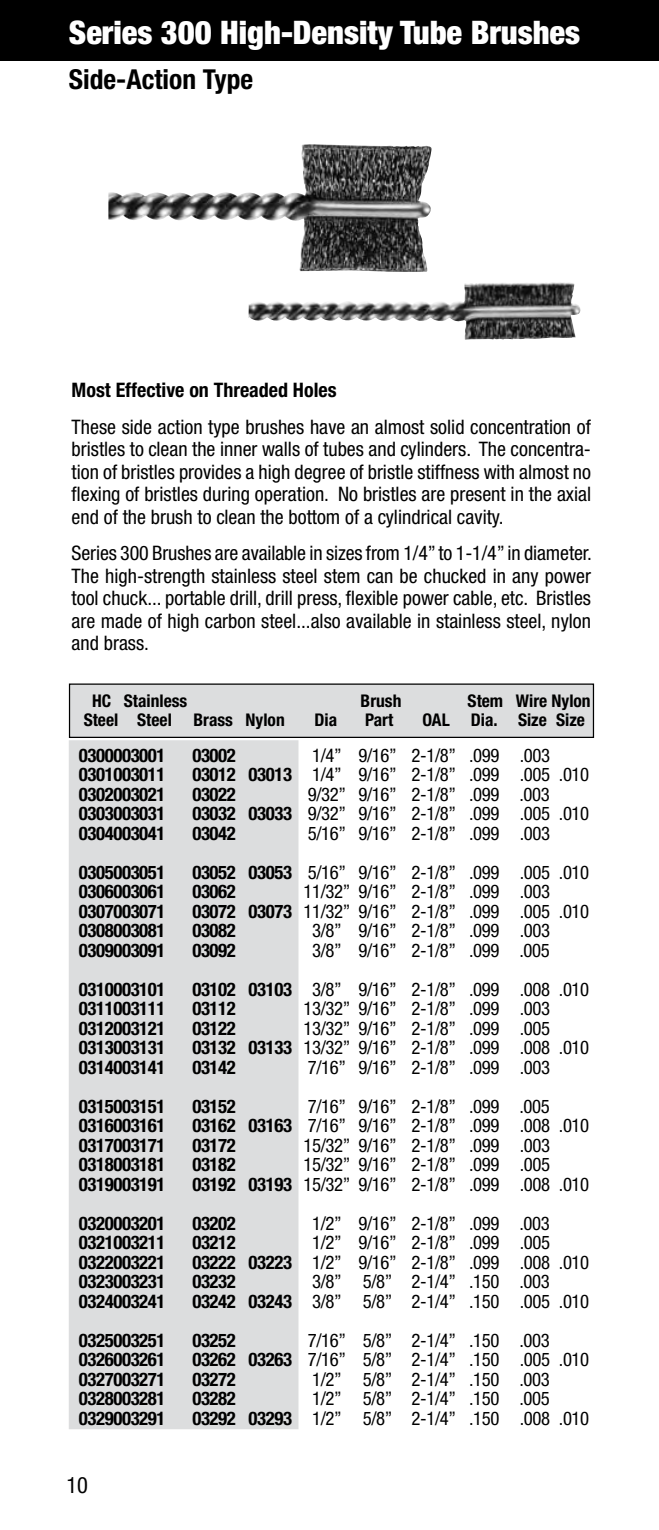
<style>
.page{position:relative;width:659px;height:1530px;background:#fff}
.page>*{position:absolute;margin:0;border:0;box-sizing:border-box;transform-origin:0 0}
.t1{font:900 condensed 32.5px "Helvetica Neue";color:#fff}
.t2{font:700 condensed 27.5px "Helvetica Neue";color:#000}
.t3{font:condensed 22.5px "Helvetica Neue";color:#000}
.t4{font:condensed 20px/22.5px "Helvetica Neue";color:#000;text-align:justify}
.t5{font:700 condensed 20px "Helvetica Neue";color:#000}
.t6{font:condensed 18.75px "Helvetica Neue";letter-spacing:-.02em;color:#000}
.t7{font:700 condensed 18.75px "Helvetica Neue";letter-spacing:-.02em;color:#000}
.t8{font:700 condensed 17.5px "Helvetica Neue";color:#000}
.s1{font-weight:700}
</style>
<div class="page">
<div style="left:0;top:0;width:659px;height:60px;background:#000"></div>
<img style="left:108px;top:144px;width:324px;height:128px">
<img style="left:248px;top:282px;width:309px;height:58px">
<div style="left:69px;top:740px;width:229px;height:689px;background:#dcddde"></div>
<div style="left:69px;top:684px;width:524px;height:53px;background:#dcddde"></div>
<div style="left:69px;top:684px;width:525px;height:54px;border:1px solid #000"></div>
<h1 class="t1" style="left:69px;top:13px;width:513px">Series 300 High-Density Tube Brushes</h1>
<h2 class="t2" style="left:69px;top:62px;width:186px">Side-Action Type</h2>
<p class="t5" style="left:72px;top:377px;width:266px">Most Effective on Threaded Holes</p>
<p class="t4" style="left:72px;top:415px;width:521px">These side action type brushes have an almost solid concentration of bristles to clean the inner walls of tubes and cylinders. The concentra&shy;tion of bristles provides a high degree of bristle stiffness with almost no flexing of bristles during operation. No bristles are present in the axial end of the brush to clean the bottom of a cylindrical cavity.</p>
<p class="t4" style="left:72px;top:542px;width:522px">Series 300 Brushes are available in sizes from 1/4” to 1-1/4” in diameter.<br>The high-strength stainless steel stem can be chucked in any power tool chuck... portable drill, drill press, flexible power cable, etc. Bristles are made of high carbon steel...also available in stainless steel, nylon and brass.</p>
<p class="t8" style="left:92px;top:690px;width:97px">HC Stainless</p>
<p class="t8" style="left:360px;top:690px;width:42px">Brush</p>
<p class="t8" style="left:467px;top:690px;width:125px">Stem Wire Nylon</p>
<p class="t8" style="left:84px;top:709px;width:203px">Steel Steel Brass Nylon</p>
<p class="t8" style="left:314px;top:709px;width:24px">Dia</p>
<p class="t8" style="left:365px;top:709px;width:30px">Part</p>
<p class="t8" style="left:422px;top:709px;width:164px">OAL Dia. Size Size</p>
<p class="t7" style="left:79px;top:744px;width:88px">0300003001</p>
<p class="t7" style="left:192px;top:744px;width:45px">03002</p>
<p class="t6" style="left:312px;top:744px;width:239px">1/4” 9/16” 2-1/8” .099 .003</p>
<p class="t7" style="left:79px;top:763px;width:88px">0301003011</p>
<p class="t6" style="left:192px;top:764px;width:398px"><span class="s1">03012 03013</span> 1/4” 9/16” 2-1/8” .099 .005 .010</p>
<p class="t7" style="left:79px;top:783px;width:88px">0302003021</p>
<p class="t7" style="left:192px;top:783px;width:45px">03022</p>
<p class="t6" style="left:308px;top:783px;width:243px">9/32” 9/16” 2-1/8” .099 .003</p>
<p class="t7" style="left:79px;top:802px;width:88px">0303003031</p>
<p class="t6" style="left:192px;top:803px;width:398px"><span class="s1">03032 03033</span> 9/32” 9/16” 2-1/8” .099 .005 .010</p>
<p class="t7" style="left:79px;top:822px;width:88px">0304003041</p>
<p class="t7" style="left:192px;top:822px;width:45px">03042</p>
<p class="t6" style="left:308px;top:822px;width:244px">5/16” 9/16” 2-1/8” .099 .003</p>
<p class="t7" style="left:79px;top:861px;width:88px">0305003051</p>
<p class="t6" style="left:192px;top:861px;width:398px"><span class="s1">03052 03053</span> 5/16” 9/16” 2-1/8” .099 .005 .010</p>
<p class="t7" style="left:79px;top:880px;width:88px">0306003061</p>
<p class="t7" style="left:192px;top:880px;width:45px">03062</p>
<p class="t6" style="left:303px;top:881px;width:248px">11/32” 9/16” 2-1/8” .099 .003</p>
<p class="t7" style="left:79px;top:900px;width:88px">0307003071</p>
<p class="t6" style="left:192px;top:900px;width:398px"><span class="s1">03072 03073</span> 11/32” 9/16” 2-1/8” .099 .005 .010</p>
<p class="t7" style="left:79px;top:919px;width:88px">0308003081</p>
<p class="t7" style="left:192px;top:919px;width:45px">03082</p>
<p class="t6" style="left:312px;top:920px;width:239px">3/8” 9/16” 2-1/8” .099 .003</p>
<p class="t7" style="left:79px;top:939px;width:88px">0309003091</p>
<p class="t7" style="left:192px;top:939px;width:45px">03092</p>
<p class="t6" style="left:312px;top:939px;width:239px">3/8” 9/16” 2-1/8” .099 .005</p>
<p class="t7" style="left:79px;top:978px;width:88px">0310003101</p>
<p class="t6" style="left:192px;top:978px;width:398px"><span class="s1">03102 03103</span> 3/8” 9/16” 2-1/8” .099 .008 .010</p>
<p class="t7" style="left:79px;top:997px;width:88px">0311003111</p>
<p class="t7" style="left:192px;top:997px;width:45px">03112</p>
<p class="t6" style="left:303px;top:998px;width:248px">13/32” 9/16” 2-1/8” .099 .003</p>
<p class="t7" style="left:79px;top:1017px;width:88px">0312003121</p>
<p class="t7" style="left:192px;top:1017px;width:45px">03122</p>
<p class="t6" style="left:303px;top:1017px;width:248px">13/32” 9/16” 2-1/8” .099 .005</p>
<p class="t7" style="left:79px;top:1036px;width:88px">0313003131</p>
<p class="t6" style="left:192px;top:1037px;width:398px"><span class="s1">03132 03133</span> 13/32” 9/16” 2-1/8” .099 .008 .010</p>
<p class="t7" style="left:79px;top:1056px;width:88px">0314003141</p>
<p class="t7" style="left:192px;top:1056px;width:45px">03142</p>
<p class="t6" style="left:308px;top:1056px;width:244px">7/16” 9/16” 2-1/8” .099 .003</p>
<p class="t7" style="left:79px;top:1095px;width:88px">0315003151</p>
<p class="t7" style="left:192px;top:1095px;width:45px">03152</p>
<p class="t6" style="left:308px;top:1095px;width:243px">7/16” 9/16” 2-1/8” .099 .005</p>
<p class="t7" style="left:79px;top:1114px;width:88px">0316003161</p>
<p class="t6" style="left:192px;top:1115px;width:398px"><span class="s1">03162 03163</span> 7/16” 9/16” 2-1/8” .099 .008 .010</p>
<p class="t7" style="left:79px;top:1134px;width:88px">0317003171</p>
<p class="t7" style="left:192px;top:1134px;width:45px">03172</p>
<p class="t6" style="left:303px;top:1134px;width:248px">15/32” 9/16” 2-1/8” .099 .003</p>
<p class="t7" style="left:79px;top:1153px;width:88px">0318003181</p>
<p class="t7" style="left:192px;top:1153px;width:45px">03182</p>
<p class="t6" style="left:303px;top:1154px;width:248px">15/32” 9/16” 2-1/8” .099 .005</p>
<p class="t7" style="left:79px;top:1173px;width:88px">0319003191</p>
<p class="t6" style="left:192px;top:1173px;width:398px"><span class="s1">03192 03193</span> 15/32” 9/16” 2-1/8” .099 .008 .010</p>
<p class="t7" style="left:79px;top:1212px;width:88px">0320003201</p>
<p class="t7" style="left:192px;top:1212px;width:45px">03202</p>
<p class="t6" style="left:312px;top:1212px;width:239px">1/2” 9/16” 2-1/8” .099 .003</p>
<p class="t7" style="left:79px;top:1231px;width:88px">0321003211</p>
<p class="t7" style="left:192px;top:1231px;width:45px">03212</p>
<p class="t6" style="left:312px;top:1232px;width:239px">1/2” 9/16” 2-1/8” .099 .005</p>
<p class="t7" style="left:79px;top:1251px;width:88px">0322003221</p>
<p class="t6" style="left:192px;top:1251px;width:398px"><span class="s1">03222 03223</span> 1/2” 9/16” 2-1/8” .099 .008 .010</p>
<p class="t7" style="left:79px;top:1270px;width:88px">0323003231</p>
<p class="t7" style="left:192px;top:1270px;width:45px">03232</p>
<p class="t6" style="left:312px;top:1271px;width:239px">3/8” 5/8” 2-1/4” .150 .003</p>
<p class="t7" style="left:79px;top:1290px;width:88px">0324003241</p>
<p class="t6" style="left:192px;top:1290px;width:398px"><span class="s1">03242 03243</span> 3/8” 5/8” 2-1/4” .150 .005 .010</p>
<p class="t7" style="left:79px;top:1329px;width:88px">0325003251</p>
<p class="t7" style="left:192px;top:1329px;width:45px">03252</p>
<p class="t6" style="left:308px;top:1329px;width:243px">7/16” 5/8” 2-1/4” .150 .003</p>
<p class="t7" style="left:79px;top:1348px;width:88px">0326003261</p>
<p class="t6" style="left:192px;top:1349px;width:398px"><span class="s1">03262 03263</span> 7/16” 5/8” 2-1/4” .150 .005 .010</p>
<p class="t7" style="left:79px;top:1368px;width:88px">0327003271</p>
<p class="t7" style="left:192px;top:1368px;width:45px">03272</p>
<p class="t6" style="left:312px;top:1368px;width:239px">1/2” 5/8” 2-1/4” .150 .003</p>
<p class="t7" style="left:79px;top:1387px;width:88px">0328003281</p>
<p class="t7" style="left:192px;top:1387px;width:45px">03282</p>
<p class="t6" style="left:312px;top:1388px;width:239px">1/2” 5/8” 2-1/4” .150 .005</p>
<p class="t7" style="left:79px;top:1407px;width:88px">0329003291</p>
<p class="t6" style="left:192px;top:1407px;width:398px"><span class="s1">03292 03293</span> 1/2” 5/8” 2-1/4” .150 .008 .010</p>
<p class="t3" style="left:66px;top:1472px;width:23px">10</p>
</div>
